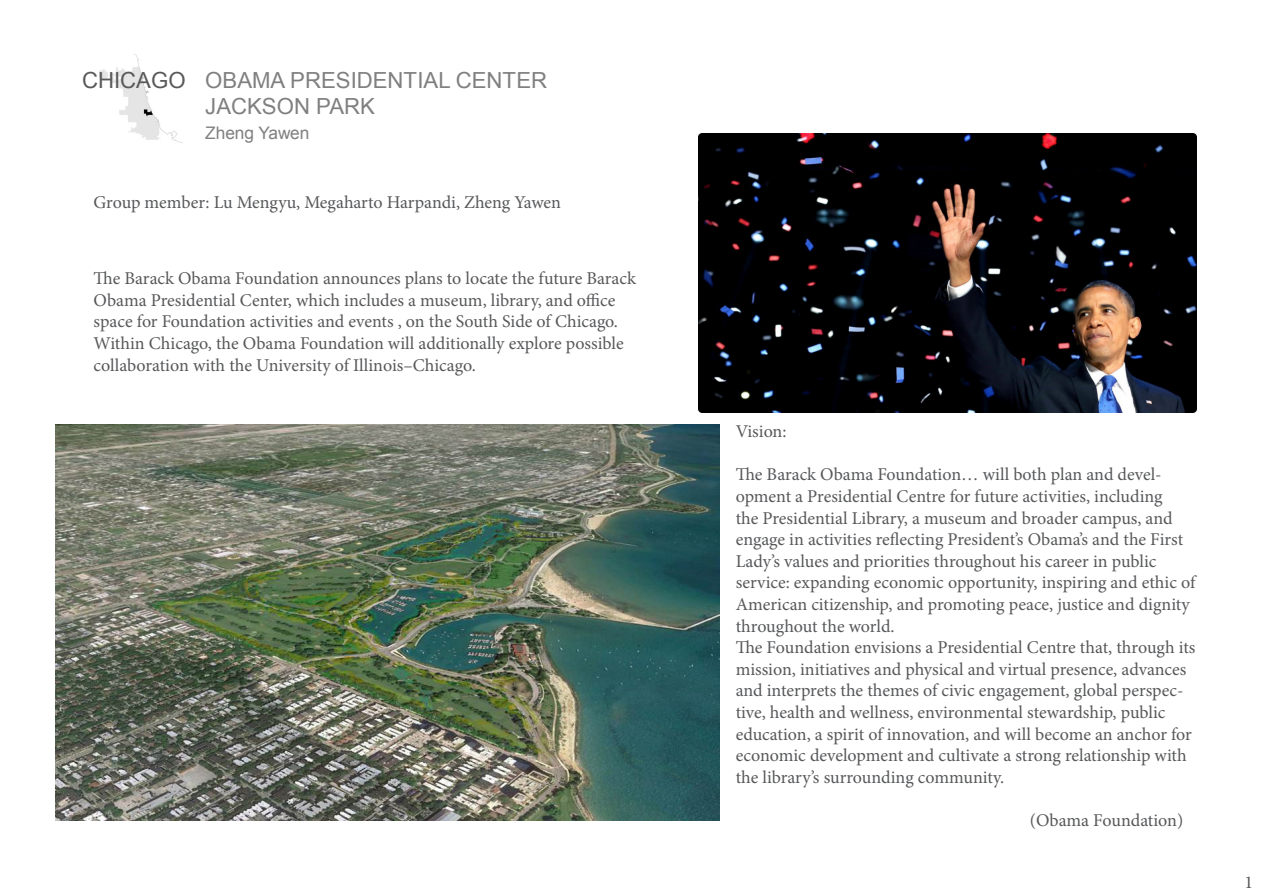
<style>
.page{position:relative;width:1263px;height:893px;background:#fff}
.page>*{position:absolute;margin:0;border:0;box-sizing:border-box;transform-origin:0 0}
.t1{font:22.2px/26.5px "Arial";color:#808080}
.t2{font:18px/21.6px "Minion Pro";color:#57585a}
.t3{font:17.25px "Arial";color:#808080}
.s1{color:#595959}
</style>
<div class="page">
<img style="left:699px;top:133px;width:497px;height:280px">
<img style="left:99px;top:54px;width:84px;height:90px">
<img style="left:55px;top:424px;width:664px;height:397px">
<p class="t1" style="left:205px;top:67px;width:343px;text-indent:-123px"><span class="s1">CHICAGO</span> OBAMA PRESIDENTIAL CENTER<br>JACKSON PARK</p>
<p class="t3" style="left:205px;top:121px;width:106px">Zheng Yawen</p>
<p class="t2" style="left:94px;top:191px;width:469px">Group member: Lu Mengyu, Megaharto Harpandi, Zheng Yawen</p>
<p class="t2" style="left:94px;top:268px;width:544px">The Barack Obama Foundation announces plans to locate the future Barack Obama Presidential Center, which includes a museum, library, and office space for Foundation activities and events , on the South Side of Chicago.<br>Within Chicago, the Obama Foundation will additionally explore possible collaboration with the University of Illinois–Chicago.</p>
<p class="t2" style="left:736px;top:421px;width:52px">Vision:</p>
<p class="t2" style="left:736px;top:464px;width:461px">The Barack Obama Foundation… will both plan and devel&shy;opment a Presidential Centre for future activities, including<br>the Presidential Library, a museum and broader campus, and engage in activities reflecting President’s Obama’s and the First Lady’s values and priorities throughout his career in public service: expanding economic opportunity, inspiring and ethic of American citizenship, and promoting peace, justice and dignity throughout the world.</p>
<p class="t2" style="left:736px;top:637px;width:461px">The Foundation envisions a Presidential Centre that, through its mission, initiatives and physical and virtual presence, advances and interprets the themes of civic engagement, global perspec&shy;tive, health and wellness, environmental stewardship, public education, a spirit of innovation, and will become an anchor for economic development and cultivate a strong relationship with the library’s surrounding community.</p>
<p class="t2" style="left:1030px;top:810px;width:155px">(Obama Foundation)</p>
<p class="t2" style="left:1244px;top:871px;width:10px">1</p>
</div>
